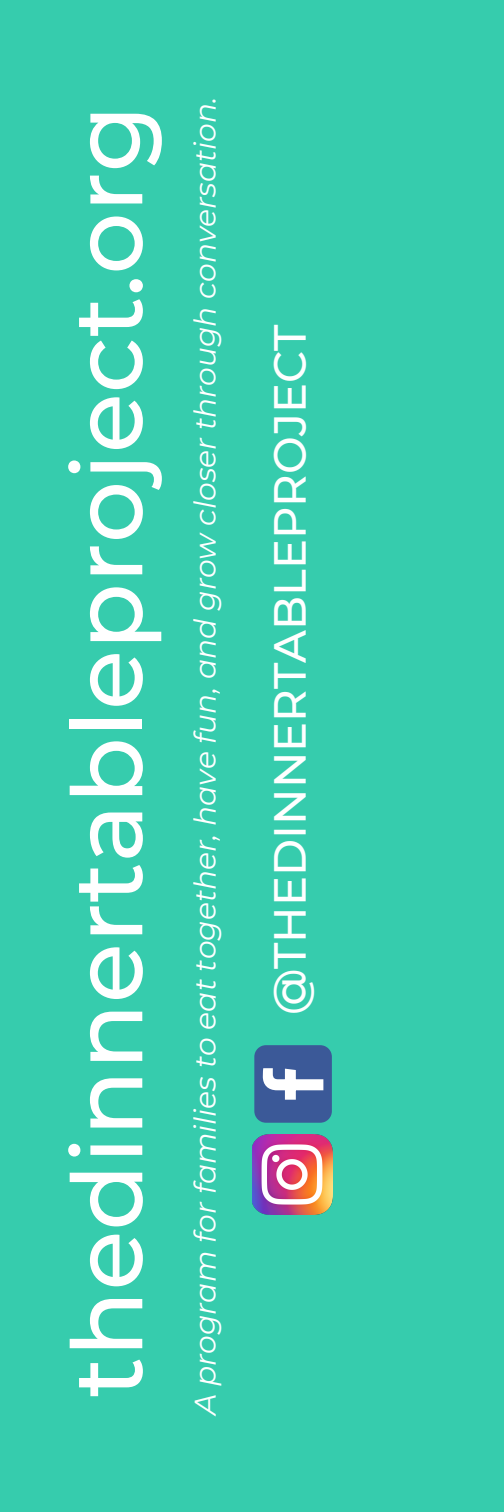
<style>
.page{position:relative;width:504px;height:1512px;background:#36ccad}
.page>*{position:absolute;margin:0;border:0;box-sizing:border-box;transform-origin:0 0}
.t1{font:500 98px "Montserrat";color:#fff}
.t2{font:500 44.8px "Montserrat";color:#fff}
.t3{font:italic 29.75px "Montserrat";color:#fff}
</style>
<div class="page">
<svg style="left:254px;top:1045px;width:78px;height:78px"></svg>
<img style="left:252px;top:1135px;width:80px;height:80px">
<h1 class="t1" style="left:47px;top:1398px;width:1294px;rotate:-90deg">thedinnertableproject.org</h1>
<p class="t3" style="left:187px;top:1415px;width:1320px;rotate:-90deg">A program for families to eat together, have fun, and grow closer through conversation.</p>
<h2 class="t2" style="left:262px;top:1015px;width:692px;rotate:-90deg">@THEDINNERTABLEPROJECT</h2>
</div>
